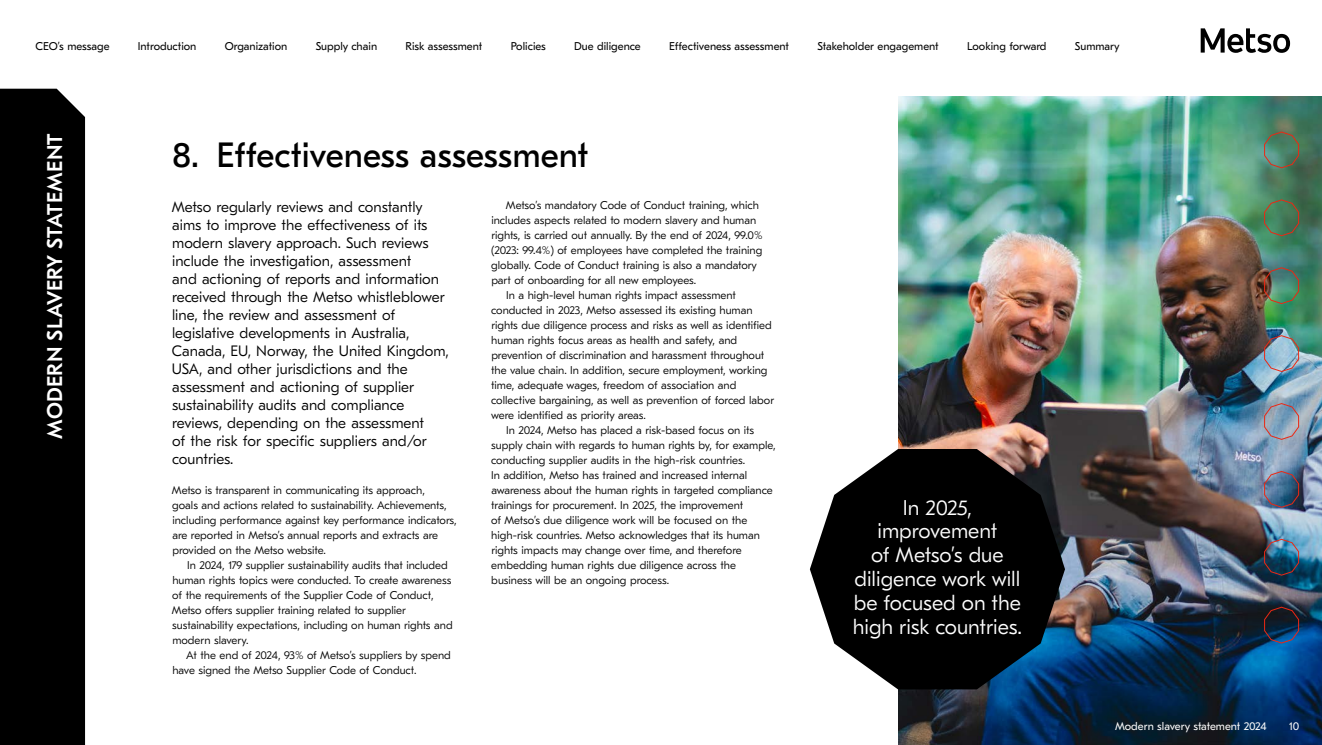
<style>
.page{position:relative;width:1322px;height:745px;background:#fff}
.page>*{position:absolute;margin:0;border:0;box-sizing:border-box;transform-origin:0 0}
.t1{font:35px "GT Eesti Pro Text";color:#000}
.t2{font:300 21.25px/23.8px "GT Eesti Pro Text";color:#fff;text-align:center}
.t3{font:500 21.25px "GT Eesti Pro Text";letter-spacing:.01em;color:#fff}
.t4{font:300 15px/18px "GT Eesti Pro Text";color:#000}
.t5{font:300 11.25px/15px "GT Eesti Pro Text";color:#000}
.t6{font:11.25px "GT Eesti Pro Text";color:#000}
.t7{font:11.25px "GT Eesti Pro Text";color:#fff}
</style>
<div class="page">
<img style="left:898px;top:96px;width:424px;height:648px">
<svg style="left:810px;top:448px;width:255px;height:241px;background:#292b2e"></svg>
<svg style="left:1264px;top:132px;width:35px;height:36px"></svg>
<svg style="left:1264px;top:199px;width:35px;height:37px"></svg>
<svg style="left:1264px;top:267px;width:35px;height:37px"></svg>
<svg style="left:1264px;top:335px;width:35px;height:36px"></svg>
<svg style="left:1264px;top:403px;width:35px;height:36px"></svg>
<svg style="left:1264px;top:471px;width:35px;height:36px"></svg>
<svg style="left:1264px;top:538px;width:35px;height:37px"></svg>
<svg style="left:1264px;top:606px;width:35px;height:37px"></svg>
<div style="left:0;top:89px;width:85px;height:655px;background:#000"></div>
<svg style="left:1200px;top:28px;width:90px;height:25px"></svg>
<p class="t6" style="left:35px;top:40px;width:76px">CEO’s message</p>
<p class="t6" style="left:138px;top:40px;width:60px">Introduction</p>
<p class="t6" style="left:225px;top:40px;width:64px">Organization</p>
<p class="t6" style="left:316px;top:40px;width:63px">Supply chain</p>
<p class="t6" style="left:405px;top:40px;width:78px">Risk assessment</p>
<p class="t6" style="left:511px;top:40px;width:37px">Policies</p>
<p class="t6" style="left:574px;top:40px;width:68px">Due diligence</p>
<p class="t6" style="left:669px;top:40px;width:122px">Effectiveness assessment</p>
<p class="t6" style="left:817px;top:40px;width:123px">Stakeholder engagement</p>
<p class="t6" style="left:967px;top:40px;width:81px">Looking forward</p>
<p class="t6" style="left:1075px;top:40px;width:46px">Summary</p>
<h2 class="t3" style="left:43px;top:438px;width:306px;rotate:-90deg">Modern slavery statement</h2>
<h1 class="t1" style="left:172px;top:135px;width:418px">8. Effectiveness assessment</h1>
<p class="t4" style="left:172px;top:198px;width:279px">Metso regularly reviews and constantly aims to improve the effectiveness of its modern slavery approach. Such reviews include the investigation, assessment<br>and actioning of reports and information received through the Metso whistleblower line, the review and assessment of legislative developments in Australia, Canada, EU, Norway, the United Kingdom, USA, and other jurisdictions and the assessment and actioning of supplier sustainability audits and compliance reviews, depending on the assessment<br>of the risk for specific suppliers and/or countries.</p>
<p class="t5" style="left:172px;top:482px;width:286px">Metso is transparent in communicating its approach,<br>goals and actions related to sustainability. Achievements, including performance against key performance indicators, are reported in Metso’s annual reports and extracts are provided on the Metso website.</p>
<p class="t5" style="left:172px;top:557px;width:282px;text-indent:15px">In 2024, 179 supplier sustainability audits that included human rights topics were conducted. To create awareness of the requirements of the Supplier Code of Conduct, Metso offers supplier training related to supplier sustainability expectations, including on human rights and modern slavery.</p>
<p class="t5" style="left:172px;top:647px;width:280px;text-indent:14px">At the end of 2024, 93% of Metso’s suppliers by spend have signed the Metso Supplier Code of Conduct.</p>
<p class="t5" style="left:506px;top:197px;width:254px">Metso’s mandatory Code of Conduct training, which</p>
<p class="t5" style="left:491px;top:212px;width:266px">includes aspects related to modern slavery and human</p>
<p class="t5" style="left:491px;top:227px;width:273px">rights, is carried out annually. By the end of 2024, 99.0%</p>
<p class="t5" style="left:491px;top:242px;width:273px">(2023: 99.4%) of employees have completed the training</p>
<p class="t5" style="left:491px;top:257px;width:267px">globally. Code of Conduct training is also a mandatory</p>
<p class="t5" style="left:491px;top:272px;width:206px">part of onboarding for all new employees.</p>
<p class="t5" style="left:506px;top:287px;width:231px">In a high-level human rights impact assessment</p>
<p class="t5" style="left:491px;top:302px;width:263px">conducted in 2023, Metso assessed its existing human</p>
<p class="t5" style="left:491px;top:317px;width:282px">rights due diligence process and risks as well as identified</p>
<p class="t5" style="left:491px;top:332px;width:247px">human rights focus areas as health and safety, and</p>
<p class="t5" style="left:491px;top:347px;width:275px">prevention of discrimination and harassment throughout</p>
<p class="t5" style="left:491px;top:362px;width:278px">the value chain. In addition, secure employment, working</p>
<p class="t5" style="left:491px;top:377px;width:247px">time, adequate wages, freedom of association and</p>
<p class="t5" style="left:491px;top:392px;width:284px">collective bargaining, as well as prevention of forced labor</p>
<p class="t5" style="left:491px;top:407px;width:156px">were identified as priority areas.</p>
<p class="t5" style="left:506px;top:422px;width:249px">In 2024, Metso has placed a risk-based focus on its</p>
<p class="t5" style="left:491px;top:437px;width:286px">supply chain with regards to human rights by, for example,</p>
<p class="t5" style="left:491px;top:452px;width:255px">conducting supplier audits in the high-risk countries.</p>
<p class="t5" style="left:491px;top:467px;width:257px">In addition, Metso has trained and increased internal</p>
<p class="t5" style="left:491px;top:482px;width:283px">awareness about the human rights in targeted compliance</p>
<p class="t5" style="left:491px;top:497px;width:254px">trainings for procurement. In 2025, the improvement</p>
<p class="t5" style="left:491px;top:512px;width:257px">of Metso’s due diligence work will be focused on the</p>
<p class="t5" style="left:491px;top:527px;width:270px">high-risk countries. Metso acknowledges that its human</p>
<p class="t5" style="left:491px;top:542px;width:252px">rights impacts may change over time, and therefore</p>
<p class="t5" style="left:491px;top:557px;width:246px">embedding human rights due diligence across the</p>
<p class="t5" style="left:491px;top:572px;width:179px">business will be an ongoing process.</p>
<h2 class="t2" style="left:853px;top:495px;width:171px">In 2025, improvement<br>of Metso’s due diligence work will be focused on the high risk countries.</h2>
<p class="t7" style="left:1115px;top:719px;width:153px">Modern slavery statement 2024</p>
<p class="t7" style="left:1289px;top:719px;width:12px">10</p>
</div>
